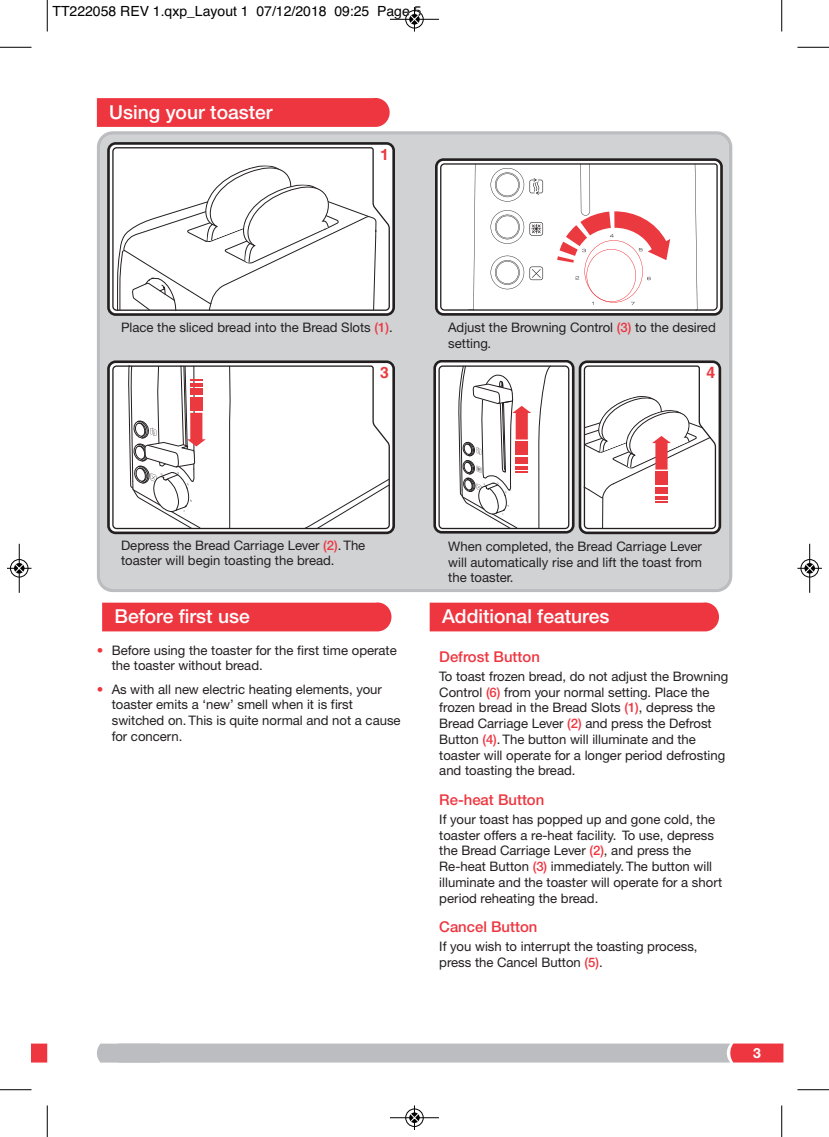
<style>
.page{position:relative;width:829px;height:1137px;background:#fff}
.page>*{position:absolute;margin:0;border:0;box-sizing:border-box;transform-origin:0 0}
.t1{font:500 19.25px "Helvetica Neue";color:#fff}
.t2{font:700 15.75px "Helvetica LT Std";color:#eb3940}
.t3{font:700 15.75px "Helvetica Neue";color:#eb3940}
.t4{font:500 14.88px "Helvetica Neue";color:#ee3640}
.t5{font:14px "Helvetica";color:#000}
.t6{font:700 14px "Helvetica Neue CE";color:#fff}
.t7{font:13.12px/15.8px "Helvetica Neue CE";color:#231f20}
.s1{font-family:"Helvetica Neue";font-weight:500;color:#ee3640}
.s2{color:#ee3640}
</style>
<div class="page">
<svg style="left:32px;top:1043px;width:15px;height:19px"></svg>
<svg style="left:97px;top:1043px;width:686px;height:19px;background:#c2b5b8"></svg>
<div style="left:97px;top:131px;width:635px;height:461px;background:#d1d2d4"></div>
<svg style="left:433px;top:360px;width:288px;height:174px"></svg>
<svg style="left:107px;top:360px;width:288px;height:174px"></svg>
<svg style="left:112px;top:365px;width:278px;height:164px"></svg>
<svg style="left:304px;top:478px;width:86px;height:51px"></svg>
<svg style="left:229px;top:365px;width:1px;height:163px"></svg>
<svg style="left:128px;top:360px;width:78px;height:169px"></svg>
<svg style="left:435px;top:158px;width:287px;height:157px"></svg>
<svg style="left:440px;top:163px;width:277px;height:147px"></svg>
<svg style="left:468px;top:164px;width:8px;height:146px"></svg>
<svg style="left:695px;top:164px;width:2px;height:147px"></svg>
<svg style="left:557px;top:164px;width:113px;height:141px"></svg>
<svg style="left:490px;top:255px;width:53px;height:34px"></svg>
<svg style="left:490px;top:168px;width:53px;height:33px"></svg>
<svg style="left:490px;top:210px;width:53px;height:34px"></svg>
<svg style="left:97px;top:98px;width:293px;height:29px;background:#ee3943"></svg>
<svg style="left:107px;top:142px;width:288px;height:174px"></svg>
<svg style="left:112px;top:146px;width:278px;height:165px"></svg>
<svg style="left:117px;top:165px;width:259px;height:146px"></svg>
<div style="left:102px;top:602px;width:289px;height:29px;background:#ee3640"></div>
<div style="left:430px;top:602px;width:289px;height:29px;background:#ee3640"></div>
<hr style="left:47px;top:0;width:1px;height:32px;background:#000">
<hr style="left:0;top:47px;width:32px;height:1px;background:#000">
<hr style="left:781px;top:0;width:1px;height:32px;background:#000">
<hr style="left:797px;top:47px;width:32px;height:1px;background:#000">
<hr style="left:47px;top:1105px;width:1px;height:31px;background:#000">
<hr style="left:0;top:1089px;width:32px;height:1px;background:#000">
<hr style="left:781px;top:1105px;width:1px;height:31px;background:#000">
<hr style="left:797px;top:1089px;width:32px;height:1px;background:#000">
<div style="left:405px;top:10px;width:19px;height:19px;border:1px solid #fff;border-radius:50%"></div>
<hr style="left:390px;top:19px;width:49px;height:1px;background:#000">
<div style="left:405px;top:10px;width:18px;height:18px;border:1px solid #000;border-radius:50%"></div>
<svg style="left:410px;top:7px;width:9px;height:25px"></svg>
<div style="left:405px;top:1108px;width:19px;height:18px;border:1px solid #fff;border-radius:50%"></div>
<hr style="left:390px;top:1117px;width:49px;height:1px;background:#000">
<div style="left:405px;top:1108px;width:18px;height:18px;border:1px solid #000;border-radius:50%"></div>
<svg style="left:410px;top:1105px;width:9px;height:24px"></svg>
<div style="left:10px;top:559px;width:19px;height:18px;border:1px solid #fff;border-radius:50%"></div>
<hr style="left:19px;top:543px;width:1px;height:49px;background:#000">
<div style="left:10px;top:559px;width:18px;height:18px;border:1px solid #000;border-radius:50%"></div>
<div style="left:14px;top:563px;width:10px;height:10px;background:#000;border-radius:50%"></div>
<svg style="left:7px;top:563px;width:25px;height:9px"></svg>
<div style="left:800px;top:559px;width:19px;height:18px;border:1px solid #fff;border-radius:50%"></div>
<hr style="left:809px;top:543px;width:1px;height:49px;background:#000">
<div style="left:800px;top:559px;width:18px;height:18px;border:1px solid #000;border-radius:50%"></div>
<div style="left:804px;top:563px;width:11px;height:10px;background:#000;border-radius:50%"></div>
<svg style="left:797px;top:563px;width:25px;height:9px"></svg>
<p class="t5" style="left:52px;top:3px;width:370px">TT222058 REV 1.qxp_Layout 1 07/12/2018 09:25 Page 5</p>
<h1 class="t1" style="left:109px;top:105px;width:165px">Using your toaster</h1>
<p class="t3" style="left:380px;top:142px;width:10px">1</p>
<p class="t7" style="left:121px;top:321px;width:273px">Place the sliced bread into the Bread Slots <span class="s1">(1)</span>.</p>
<p class="t2" style="left:380px;top:367px;width:10px">3</p>
<p class="t7" style="left:448px;top:321px;width:269px">Adjust the Browning Control <span class="s1">(3)</span> to the desired setting.</p>
<p class="t2" style="left:706px;top:367px;width:10px">4</p>
<p class="t7" style="left:121px;top:538px;width:246px">Depress the Bread Carriage Lever <span class="s1">(2)</span>. The toaster will begin toasting the bread.</p>
<p class="t7" style="left:448px;top:539px;width:255px;text-align:justify">When completed, the Bread Carriage Lever will automatically rise and lift the toast from the toaster.</p>
<h1 class="t1" style="left:115px;top:609px;width:137px">Before first use</h1>
<h1 class="t1" style="left:442px;top:609px;width:169px">Additional features</h1>
<p class="t7" style="left:112px;top:643px;width:286px;text-indent:-15px"><span class="s2">•</span> Before using the toaster for the first time operate the toaster without bread.</p>
<p class="t7" style="left:112px;top:682px;width:290px;text-indent:-15px"><span class="s2">•</span> As with all new electric heating elements, your toaster emits a ‘new’ smell when it is first switched on. This is quite normal and not a cause for concern.</p>
<p class="t4" style="left:439px;top:651px;width:102px">Defrost Button</p>
<p class="t7" style="left:439px;top:669px;width:290px">To toast frozen bread, do not adjust the Browning Control <span class="s1">(6)</span> from your normal setting. Place the frozen bread in the Bread Slots <span class="s1">(1)</span>, depress the Bread Carriage Lever <span class="s1">(2)</span> and press the Defrost Button <span class="s1">(4)</span>. The button will illuminate and the toaster will operate for a longer period defrosting and toasting the bread.</p>
<p class="t4" style="left:439px;top:794px;width:106px">Re-heat Button</p>
<p class="t7" style="left:439px;top:812px;width:284px">If your toast has popped up and gone cold, the toaster offers a re-heat facility. To use, depress the Bread Carriage Lever <span class="s1">(2)</span>, and press the Re-heat Button <span class="s1">(3)</span> immediately. The button will illuminate and the toaster will operate for a short period reheating the bread.</p>
<p class="t4" style="left:439px;top:921px;width:100px">Cancel Button</p>
<p class="t7" style="left:439px;top:939px;width:260px">If you wish to interrupt the toasting process, press the Cancel Button <span class="s1">(5)</span>.</p>
<p class="t6" style="left:753px;top:1047px;width:9px">3</p>
</div>
